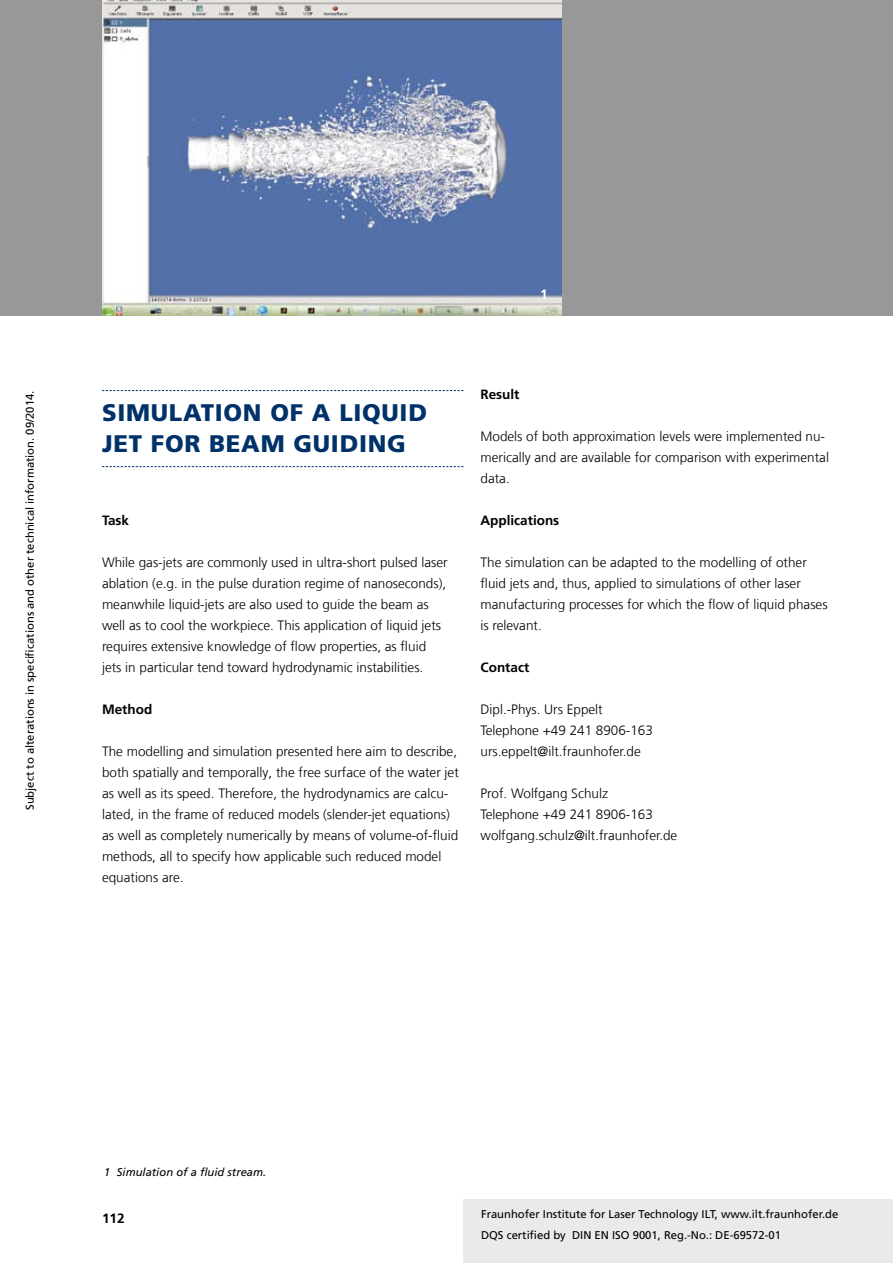
<style>
.page{position:relative;width:893px;height:1263px;background:#fff}
.page>*{position:absolute;margin:0;border:0;box-sizing:border-box;transform-origin:0 0}
.t1{font:900 24px/31.5px "Frutiger LT Com";letter-spacing:.03em;color:#003269}
.t2{font:300 13.5px/21px "Frutiger LT Com";color:#000}
.t3{font:700 13.5px "Frutiger LT Com";color:#000}
.t4{font:700 13.5px "Frutiger LT Com";color:#fff}
.t5{font:11.25px/21px "Frutiger LT Com";color:#000}
.t6{font:italic 11.25px "Frutiger LT Com";color:#000}
</style>
<div class="page">
<div style="left:463px;top:1199px;width:430px;height:64px;background:#eaeaea"></div>
<div style="left:0;top:0;width:893px;height:315px;background:#989898"></div>
<img style="left:102px;top:0;width:460px;height:315px">
<svg style="left:102px;top:390px;width:361px;height:1px"></svg>
<svg style="left:102px;top:466px;width:361px;height:1px"></svg>
<p class="t5" style="left:20px;top:810px;width:421px;rotate:-90deg">Subject to alterations in specifications and other technical information. 09/2014.</p>
<p class="t4" style="left:540px;top:286px;width:9px">1</p>
<h1 class="t1" style="left:102px;top:397px;width:326px;text-indent:49px">ULATION OF A LIQUID<br>JET FOR BEAM GUIDING</h1>
<h1 class="t1" style="left:102px;top:397px;width:17px">SIM</h1>
<p class="t3" style="left:102px;top:512px;width:29px">Task</p>
<p class="t2" style="left:102px;top:552px;width:347px">While gas-jets are commonly used in ultra-short pulsed laser ablation (e.g. in the pulse duration regime of nanoseconds), meanwhile liquid-jets are also used to guide the beam as well as to cool the workpiece. This application of liquid jets requires extensive knowledge of flow properties, as fluid jets in particular tend toward hydrodynamic instabilities.</p>
<p class="t3" style="left:102px;top:701px;width:52px">Method</p>
<p class="t2" style="left:102px;top:741px;width:358px">The modelling and simulation presented here aim to describe, both spatially and temporally, the free surface of the water jet as well as its speed. Therefore, the hydrodynamics are calcu&shy;lated, in the frame of reduced models (slender-jet equations) as well as completely numerically by means of volume-of-fluid methods, all to specify how applicable such reduced model equations are.</p>
<p class="t3" style="left:480px;top:386px;width:41px">Result</p>
<p class="t2" style="left:480px;top:426px;width:350px">Models of both approximation levels were implemented nu&shy;merically and are available for comparison with experimental data.</p>
<p class="t3" style="left:480px;top:512px;width:80px">Applications</p>
<p class="t2" style="left:480px;top:552px;width:349px">The simulation can be adapted to the modelling of other fluid jets and, thus, applied to simulations of other laser manufacturing processes for which the flow of liquid phases is relevant.</p>
<p class="t3" style="left:480px;top:659px;width:50px">Contact</p>
<p class="t2" style="left:480px;top:699px;width:174px">Dipl.-Phys. Urs Eppelt<br>Telephone +49 241 8906-163 urs.eppelt@ilt.fraunhofer.de</p>
<p class="t2" style="left:480px;top:783px;width:198px">Prof. Wolfgang Schulz<br>Telephone +49 241 8906-163 wolfgang.schulz@ilt.fraunhofer.de</p>
<p class="t6" style="left:104px;top:1166px;width:164px">1 Simulation of a fluid stream.</p>
<p class="t3" style="left:102px;top:1210px;width:24px">112</p>
<p class="t5" style="left:481px;top:1204px;width:359px">Fraunhofer Institute for Laser Technology ILT, www.ilt.fraunhofer.de<br>DQS certified by DIN EN ISO 9001, Reg.-No.: DE-69572-01</p>
</div>
